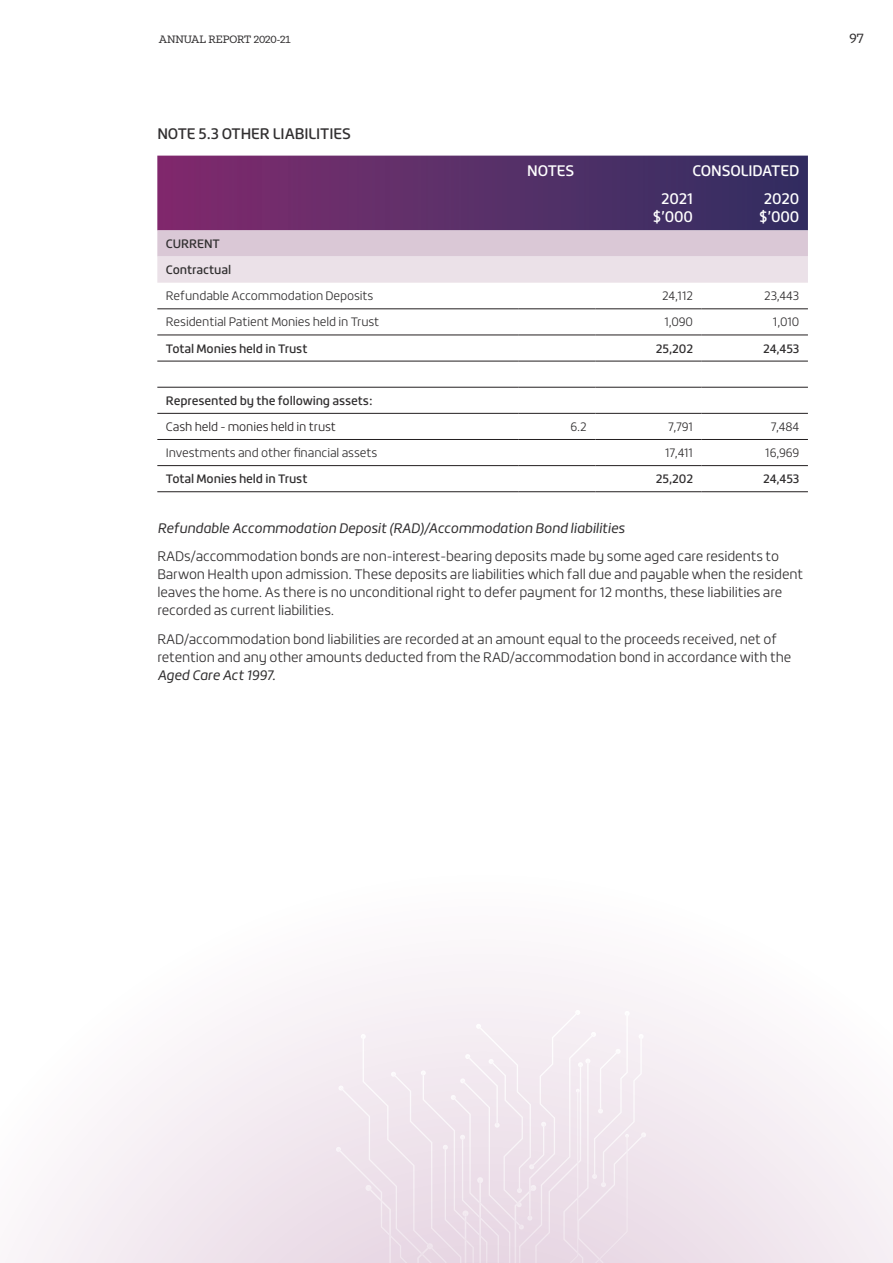
<style>
.page{position:relative;width:893px;height:1263px;background:#fff}
.page>*{position:absolute;margin:0;border:0;box-sizing:border-box;transform-origin:0 0}
.t1{font:500 15px/18px "Roihu";letter-spacing:-.01em;color:#fff;text-align:center}
.t2{font:500 15px "Roihu";letter-spacing:-.01em;color:#312f30}
.Body_Copy{font:300 13.5px/18px "Roihu";letter-spacing:-.01em;color:#312f30}
.t3{font:italic 13.5px "Roihu";letter-spacing:-.01em;color:#312f30}
.t4{font:13.5px "Tabac Slab";color:#312f30}
.Table_Body_Copy{font:300 12px "Roihu";letter-spacing:-.01em;color:#312f30}
.Table_Body_Copy-2{font:500 12px "Roihu";letter-spacing:-.01em;color:#312f30}
.Table_Body_Copy-3{font:300 12px "Roihu";letter-spacing:-.01em;color:#231f20}
.t5{font:10.5px "Tabac Slab";letter-spacing:-.01em;color:#312f30}
.s1{font-weight:400;font-style:italic}
</style>
<div class="page">
<svg style="left:157px;top:156px;width:651px;height:74px;background:#592e68"></svg>
<svg style="left:157px;top:230px;width:651px;height:53px;background:#e2d4df"></svg>
<hr style="left:157px;top:309px;width:362px;height:1px;background:#231f20">
<hr style="left:519px;top:309px;width:76px;height:1px;background:#231f20">
<hr style="left:595px;top:309px;width:107px;height:1px;background:#231f20">
<hr style="left:702px;top:309px;width:106px;height:1px;background:#231f20">
<hr style="left:157px;top:335px;width:362px;height:1px;background:#231f20">
<hr style="left:519px;top:335px;width:76px;height:1px;background:#231f20">
<hr style="left:595px;top:335px;width:107px;height:1px;background:#231f20">
<hr style="left:702px;top:335px;width:106px;height:1px;background:#231f20">
<hr style="left:157px;top:361px;width:362px;height:1px;background:#231f20">
<hr style="left:519px;top:361px;width:76px;height:1px;background:#231f20">
<hr style="left:595px;top:361px;width:107px;height:1px;background:#231f20">
<hr style="left:702px;top:361px;width:106px;height:1px;background:#231f20">
<hr style="left:157px;top:387px;width:362px;height:1px;background:#231f20">
<hr style="left:519px;top:387px;width:76px;height:1px;background:#231f20">
<hr style="left:595px;top:387px;width:107px;height:1px;background:#231f20">
<hr style="left:702px;top:387px;width:106px;height:1px;background:#231f20">
<hr style="left:157px;top:413px;width:362px;height:1px;background:#231f20">
<hr style="left:519px;top:413px;width:76px;height:1px;background:#231f20">
<hr style="left:595px;top:413px;width:107px;height:1px;background:#231f20">
<hr style="left:702px;top:413px;width:106px;height:1px;background:#231f20">
<hr style="left:157px;top:439px;width:362px;height:1px;background:#231f20">
<hr style="left:519px;top:439px;width:76px;height:1px;background:#231f20">
<hr style="left:595px;top:439px;width:107px;height:1px;background:#231f20">
<hr style="left:702px;top:439px;width:106px;height:1px;background:#231f20">
<hr style="left:157px;top:465px;width:362px;height:1px;background:#231f20">
<hr style="left:519px;top:465px;width:76px;height:1px;background:#231f20">
<hr style="left:595px;top:465px;width:107px;height:1px;background:#231f20">
<hr style="left:702px;top:465px;width:106px;height:1px;background:#231f20">
<hr style="left:157px;top:491px;width:362px;height:1px;background:#231f20">
<hr style="left:519px;top:491px;width:76px;height:1px;background:#231f20">
<hr style="left:595px;top:491px;width:107px;height:1px;background:#231f20">
<hr style="left:702px;top:491px;width:106px;height:1px;background:#231f20">
<svg style="left:15px;top:963px;width:878px;height:300px;fill:#f7f2f6"></svg>
<svg style="left:336px;top:1010px;width:310px;height:253px;background:#efe4ed"></svg>
<p class="t5" style="left:159px;top:33px;width:133px">ANNUAL REPORT 2020-21</p>
<p class="t4" style="left:850px;top:31px;width:15px">97</p>
<h3 class="t2" style="left:157px;top:125px;width:195px">NOTE 5.3 OTHER LIABILITIES</h3>
<h3 class="t1" style="left:527px;top:161px;width:49px">NOTES</h3>
<h3 class="t1" style="left:693px;top:161px;width:108px">CONSOLIDATED</h3>
<h3 class="t1" style="left:653px;top:190px;width:42px">2021 $’000</h3>
<h3 class="t1" style="left:759px;top:190px;width:42px">2020 $’000</h3>
<p class="Table_Body_Copy-2" style="left:166px;top:237px;width:56px">CURRENT</p>
<p class="Table_Body_Copy-2" style="left:166px;top:263px;width:67px">Contractual</p>
<p class="Table_Body_Copy" style="left:166px;top:289px;width:209px">Refundable Accommodation Deposits</p>
<p class="Table_Body_Copy" style="left:662px;top:289px;width:33px">24,112</p>
<p class="Table_Body_Copy" style="left:764px;top:289px;width:37px">23,443</p>
<p class="Table_Body_Copy" style="left:166px;top:315px;width:215px">Residential Patient Monies held in Trust</p>
<p class="Table_Body_Copy" style="left:664px;top:315px;width:30px">1,090</p>
<p class="Table_Body_Copy" style="left:773px;top:315px;width:28px">1,010</p>
<p class="Table_Body_Copy-2" style="left:166px;top:341px;width:143px">Total Monies held in Trust</p>
<p class="Table_Body_Copy-2" style="left:656px;top:341px;width:39px">25,202</p>
<p class="Table_Body_Copy-2" style="left:763px;top:341px;width:38px">24,453</p>
<p class="Table_Body_Copy-2" style="left:166px;top:394px;width:208px">Represented by the following assets:</p>
<p class="Table_Body_Copy-3" style="left:166px;top:420px;width:172px">Cash held - monies held in trust</p>
<p class="Table_Body_Copy" style="left:570px;top:420px;width:18px">6.2</p>
<p class="Table_Body_Copy" style="left:668px;top:420px;width:27px">7,791</p>
<p class="Table_Body_Copy" style="left:771px;top:420px;width:30px">7,484</p>
<p class="Table_Body_Copy" style="left:166px;top:446px;width:213px">Investments and other financial assets</p>
<p class="Table_Body_Copy" style="left:665px;top:446px;width:29px">17,411</p>
<p class="Table_Body_Copy" style="left:765px;top:446px;width:36px">16,969</p>
<p class="Table_Body_Copy-2" style="left:166px;top:472px;width:143px">Total Monies held in Trust</p>
<p class="Table_Body_Copy-2" style="left:656px;top:472px;width:39px">25,202</p>
<p class="Table_Body_Copy-2" style="left:763px;top:472px;width:38px">24,453</p>
<h4 class="t3" style="left:157px;top:520px;width:469px">Refundable Accommodation Deposit (RAD)/Accommodation Bond liabilities</h4>
<p class="Body_Copy" style="left:157px;top:547px;width:647px">RADs/accommodation bonds are non-interest-bearing deposits made by some aged care residents to Barwon Health upon admission. These deposits are liabilities which fall due and payable when the resident leaves the home. As there is no unconditional right to defer payment for 12 months, these liabilities are recorded as current liabilities.</p>
<p class="Body_Copy" style="left:157px;top:630px;width:636px">RAD/accommodation bond liabilities are recorded at an amount equal to the proceeds received, net of retention and any other amounts deducted from the RAD/accommodation bond in accordance with the<br><span class="s1">Aged Care Act 1997.</span></p>
</div>
